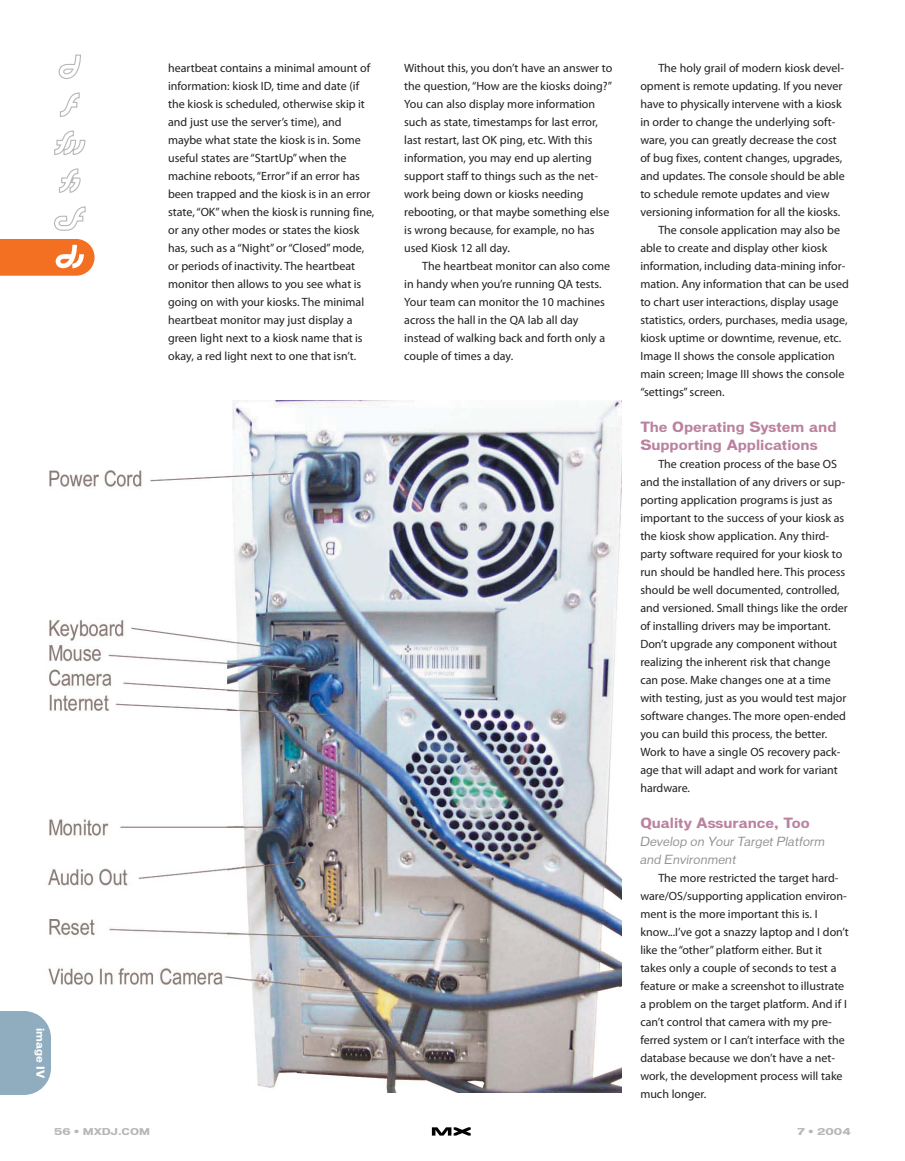
<style>
.page{position:relative;width:905px;height:1161px;background:#fff}
.page>*{position:absolute;margin:0;border:0;box-sizing:border-box;transform-origin:0 0}
.t1{font:700 13.5px/18px "Vonnes";color:#bb82a0}
.t2{font:12px/18px "Myriad Pro";color:#231f20}
.t3{font:italic 12px/18px "Vonnes";color:#8f9092}
.t4{font:700 10.5px "Vonnes";color:#fff}
.t5{font:700 9px "Vonnes";color:#b6b7b8;scale:1.15 1}
</style>
<div class="page">
<svg style="left:432px;top:1127px;width:38px;height:9px"></svg>
<img style="left:48px;top:401px;width:573px;height:692px">
<svg style="left:0;top:239px;width:94px;height:37px;background:#f4823e"></svg>
<svg style="left:54px;top:54px;width:32px;height:177px"></svg>
<svg style="left:0;top:1008px;width:54px;height:87px;background:#a1b9c9"></svg>
<p class="t4" style="left:44px;top:1028px;width:52px;rotate:90deg">image IV</p>
<p class="t2" style="left:168px;top:60px;width:208px">heartbeat contains a minimal amount of information: kiosk ID, time and date (if the kiosk is scheduled, otherwise skip it and just use the server’s time), and maybe what state the kiosk is in. Some useful states are “StartUp” when the machine reboots, “Error”if an error has been trapped and the kiosk is in an error state, “OK” when the kiosk is running fine, or any other modes or states the kiosk has, such as a “Night” or “Closed” mode, or periods of inactivity. The heartbeat monitor then allows to you see what is going on with your kiosks. The minimal heartbeat monitor may just display a green light next to a kiosk name that is okay, a red light next to one that isn’t.</p>
<p class="t2" style="left:404px;top:60px;width:210px">Without this, you don’t have an answer to the question, “How are the kiosks doing?” You can also display more information such as state, timestamps for last error, last restart, last OK ping, etc. With this information, you may end up alerting support staff to things such as the net&shy;work being down or kiosks needing rebooting, or that maybe something else is wrong because, for example, no has used Kiosk 12 all day.</p>
<p class="t2" style="left:404px;top:258px;width:207px;text-indent:18px">The heartbeat monitor can also come in handy when you’re running QA tests.<br>Your team can monitor the 10 machines across the hall in the QA lab all day instead of walking back and forth only a couple of times a day.</p>
<p class="t2" style="left:658px;top:60px;width:187px">The holy grail of modern kiosk devel-</p>
<p class="t2" style="left:640px;top:78px;width:204px">opment is remote updating. If you never</p>
<p class="t2" style="left:640px;top:96px;width:203px">have to physically intervene with a kiosk</p>
<p class="t2" style="left:640px;top:114px;width:196px">in order to change the underlying soft-</p>
<p class="t2" style="left:640px;top:132px;width:198px">ware, you can greatly decrease the cost</p>
<p class="t2" style="left:640px;top:150px;width:203px">of bug fixes, content changes, upgrades,</p>
<p class="t2" style="left:640px;top:168px;width:206px">and updates. The console should be able</p>
<p class="t2" style="left:640px;top:186px;width:191px">to schedule remote updates and view</p>
<p class="t2" style="left:640px;top:204px;width:201px">versioning information for all the kiosks.</p>
<p class="t2" style="left:658px;top:222px;width:183px">The console application may also be</p>
<p class="t2" style="left:640px;top:240px;width:188px">able to create and display other kiosk</p>
<p class="t2" style="left:640px;top:258px;width:206px">information, including data-mining infor-</p>
<p class="t2" style="left:640px;top:276px;width:210px">mation. Any information that can be used</p>
<p class="t2" style="left:640px;top:294px;width:200px">to chart user interactions, display usage</p>
<p class="t2" style="left:640px;top:312px;width:209px">statistics, orders, purchases, media usage,</p>
<p class="t2" style="left:640px;top:330px;width:202px">kiosk uptime or downtime, revenue, etc.</p>
<p class="t2" style="left:640px;top:348px;width:196px">Image II shows the console application</p>
<p class="t2" style="left:640px;top:366px;width:206px">main screen; Image III shows the console</p>
<p class="t2" style="left:640px;top:384px;width:86px">“settings” screen.</p>
<p class="t1" style="left:640px;top:419px;width:198px">The Operating System and<br>Supporting Applications</p>
<p class="t2" style="left:640px;top:456px;width:209px;text-indent:18px">The creation process of the base OS and the installation of any drivers or sup&shy;porting application programs is just as important to the success of your kiosk as the kiosk show application. Any third&shy;party software required for your kiosk to run should be handled here. This process should be well documented, controlled, and versioned. Small things like the order of installing drivers may be important.<br>Don’t upgrade any component without realizing the inherent risk that change can pose. Make changes one at a time with testing, just as you would test major software changes. The more open-ended you can build this process, the better.<br>Work to have a single OS recovery pack&shy;age that will adapt and work for variant hardware.</p>
<p class="t1" style="left:640px;top:815px;width:171px">Quality Assurance, Too</p>
<p class="t3" style="left:640px;top:833px;width:186px">Develop on Your Target Platform and Environment</p>
<p class="t2" style="left:640px;top:870px;width:210px;text-indent:18px">The more restricted the target hard&shy;ware/OS/supporting application environ&shy;ment is the more important this is. I know...I’ve got a snazzy laptop and I don’t like the “other” platform either. But it takes only a couple of seconds to test a feature or make a screenshot to illustrate a problem on the target platform. And if I can’t control that camera with my pre&shy;ferred system or I can’t interface with the database because we don’t have a net&shy;work, the development process will take much longer.</p>
<p class="t5" style="left:54px;top:1128px;width:85px">56 • MXDJ.COM</p>
<p class="t5" style="left:797px;top:1128px;width:48px">7 • 2004</p>
</div>
